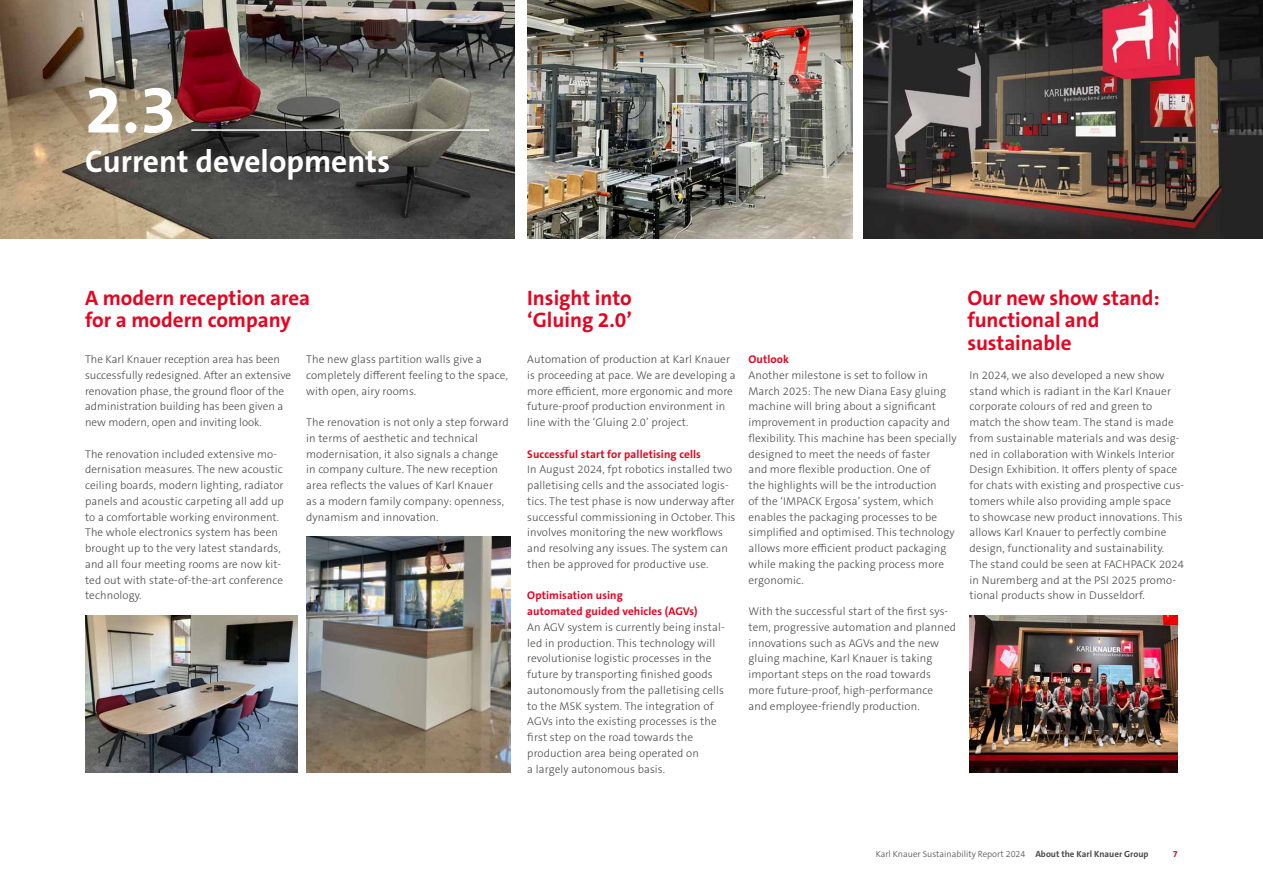
<style>
.page{position:relative;width:1263px;height:893px;background:#fff}
.page>*{position:absolute;margin:0;border:0;box-sizing:border-box;transform-origin:0 0}
.t1{font:700 67.5px "The Sans C5";color:#fff}
.t2{font:700 31.5px "The Sans C5";color:#fff}
.t3{font:700 21px/22.5px "The Sans C5";letter-spacing:-.005em;color:#e40521}
.t4{font:300 11.25px/15.8px "The Sans C5";letter-spacing:.01em;color:#4a4a49}
.t5{font:700 11.25px/15.8px "The Sans C5";letter-spacing:.01em;color:#e40521}
.t6{font:300 9px "The Sans C5";color:#4a4a49}
.t7{font:700 9px "The Sans C5";color:#e40521}
.s1{font-weight:700}
</style>
<div class="page">
<img style="left:969px;top:615px;width:209px;height:158px">
<img style="left:863px;top:0;width:400px;height:238px">
<img style="left:527px;top:0;width:326px;height:238px">
<img style="left:0;top:0;width:514px;height:238px">
<hr style="left:191px;top:129px;width:298px;height:2px;background:#fff">
<img style="left:85px;top:615px;width:213px;height:158px">
<img style="left:306px;top:536px;width:204px;height:237px">
<h1 class="t1" style="left:85px;top:66px;width:93px">2.3</h1>
<h2 class="t2" style="left:85px;top:141px;width:307px">Current developments</h2>
<h3 class="t3" style="left:85px;top:286px;width:227px">A modern reception area for a modern company</h3>
<p class="t4" style="left:85px;top:351px;width:208px">The Karl Knauer reception area has been successfully redesigned. After an extensive renovation phase, the ground floor of the administration building has been given a new modern, open and inviting look.</p>
<p class="t4" style="left:85px;top:446px;width:200px">The renovation included extensive mo&shy;dernisation measures. The new acoustic ceiling boards, modern lighting, radiator panels and acoustic carpeting all add up to a comfortable working environment.<br>The whole electronics system has been brought up to the very latest standards, and all four meeting rooms are now kit&shy;ted out with state-of-the-art conference technology.</p>
<p class="t4" style="left:306px;top:351px;width:203px">The new glass partition walls give a completely different feeling to the space, with open, airy rooms.</p>
<p class="t4" style="left:306px;top:414px;width:204px">The renovation is not only a step forward in terms of aesthetic and technical modernisation, it also signals a change in company culture. The new reception area reflects the values of Karl Knauer<br>as a modern family company: openness, dynamism and innovation.</p>
<h3 class="t3" style="left:527px;top:286px;width:106px">Insight into ‘Gluing 2.0’</h3>
<p class="t4" style="left:527px;top:351px;width:210px">Automation of production at Karl Knauer is proceeding at pace. We are developing a more efficient, more ergonomic and more future-proof production environment in line with the ‘Gluing 2.0’ project.</p>
<p class="t5" style="left:527px;top:446px;width:175px">Successful start for palletising cells</p>
<p class="t4" style="left:527px;top:462px;width:210px">In August 2024, fpt robotics installed two palletising cells and the associated logis&shy;tics. The test phase is now underway after successful commissioning in October. This involves monitoring the new workflows and resolving any issues. The system can then be approved for productive use.</p>
<p class="t5" style="left:527px;top:588px;width:172px">Optimisation using<br>automated guided vehicles (AGVs)</p>
<p class="t4" style="left:527px;top:619px;width:199px">An AGV system is currently being instal&shy;led in production. This technology will revolutionise logistic processes in the future by transporting finished goods autonomously from the palletising cells to the MSK system. The integration of AGVs into the existing processes is the first step on the road towards the production area being operated on<br>a largely autonomous basis.</p>
<p class="t5" style="left:748px;top:351px;width:42px">Outlook</p>
<p class="t4" style="left:748px;top:367px;width:210px">Another milestone is set to follow in March 2025: The new Diana Easy gluing machine will bring about a significant improvement in production capacity and flexibility. This machine has been specially designed to meet the needs of faster<br>and more flexible production. One of<br>the highlights will be the introduction<br>of the ‘IMPACK Ergosa’ system, which enables the packaging processes to be simplified and optimised. This technology allows more efficient product packaging while making the packing process more ergonomic.</p>
<p class="t4" style="left:748px;top:603px;width:209px">With the successful start of the first sys&shy;tem, progressive automation and planned innovations such as AGVs and the new gluing machine, Karl Knauer is taking important steps on the road towards more future-proof, high-performance<br>and employee-friendly production.</p>
<h3 class="t3" style="left:967px;top:286px;width:194px">Our new show stand: functional and sustainable</h3>
<p class="t4" style="left:969px;top:367px;width:216px">In 2024, we also developed a new show stand which is radiant in the Karl Knauer corporate colours of red and green to match the show team. The stand is made from sustainable materials and was desig&shy;ned in collaboration with Winkels Interior Design Exhibition. It offers plenty of space for chats with existing and prospective cus&shy;tomers while also providing ample space to showcase new product innovations. This allows Karl Knauer to perfectly combine design, functionality and sustainability.<br>The stand could be seen at FACHPACK 2024 in Nuremberg and at the PSI 2025 promo&shy;tional products show in Dusseldorf.</p>
<p class="t6" style="left:876px;top:848px;width:274px">Karl Knauer Sustainability Report 2024 <span class="s1">About the Karl Knauer Group</span></p>
<p class="t7" style="left:1173px;top:848px;width:6px">7</p>
</div>
